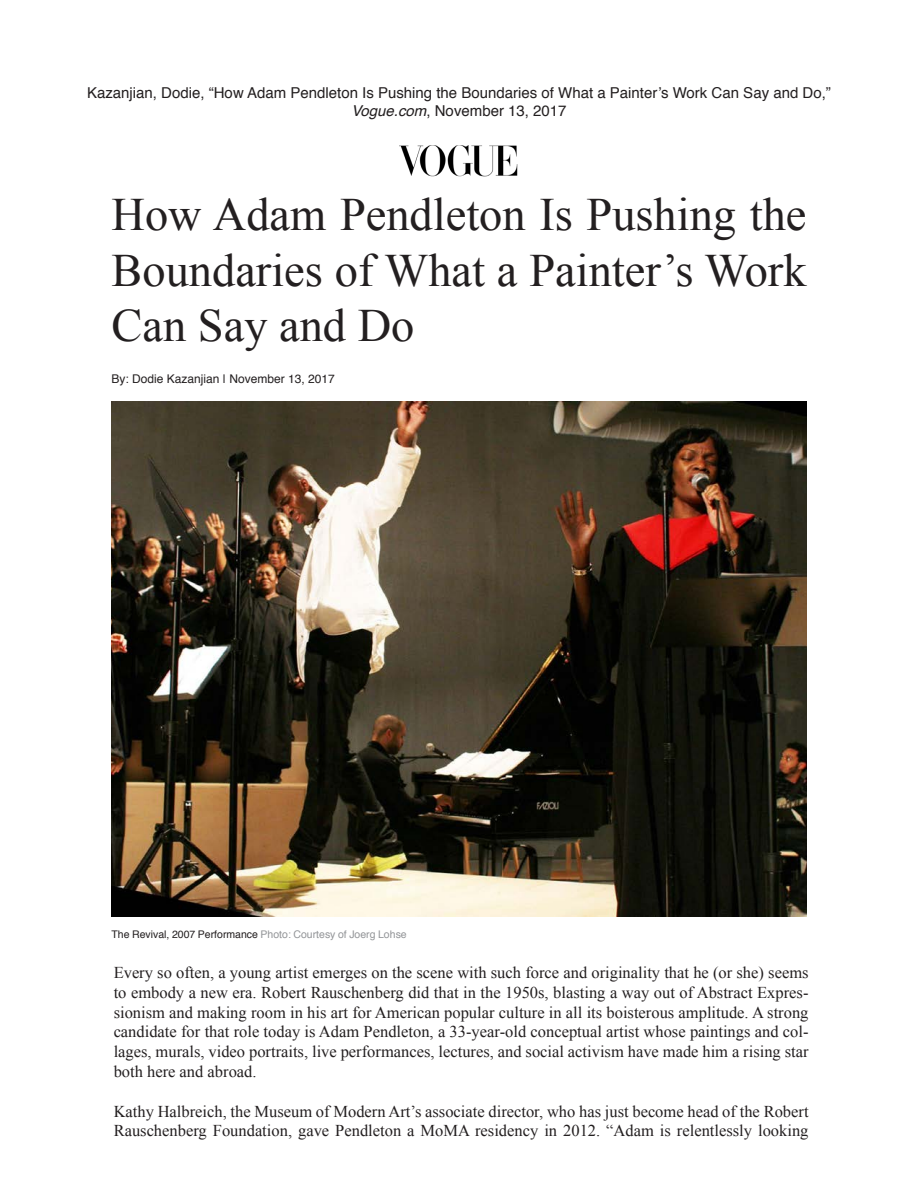
<style>
.page{position:relative;width:918px;height:1188px;background:#fff}
.page>*{position:absolute;margin:0;border:0;box-sizing:border-box;transform-origin:0 0}
.t1{font:46.35px/55.7px "Times New Roman";color:#231f20;text-align:justify}
.t2{font:16.5px/19.8px "Times New Roman";color:#231f20;text-align:justify}
.t3{font:15px/18px "Helvetica";color:#231f20;text-align:center}
.t4{font:12px "Helvetica";color:#231f20}
.t5{font:10.5px "Helvetica";color:#231f20}
.s1{font-style:italic}
.s2{color:#939598}
</style>
<div class="page">
<img style="left:399px;top:146px;width:119px;height:30px">
<img style="left:112px;top:401px;width:694px;height:515px">
<p class="t3" style="left:87px;top:84px;width:745px">Kazanjian, Dodie, “How Adam Pendleton Is Pushing the Boundaries of What a Painter’s Work Can Say and Do,”<br><span class="s1">Vogue.com</span>, November 13, 2017</p>
<p class="t1" style="left:112px;top:186px;width:696px">How Adam Pendleton Is Pushing the Boundaries of What a Painter’s Work Can Say and Do</p>
<p class="t4" style="left:112px;top:369px;width:225px">By: Dodie Kazanjian | November 13, 2017</p>
<p class="t5" style="left:112px;top:927px;width:297px">The Revival, 2007 Performance <span class="s2">Photo: Courtesy of Joerg Lohse</span></p>
<p class="t2" style="left:114px;top:962px;width:696px">Every so often, a young artist emerges on the scene with such force and originality that he (or she) seems to embody a new era. Robert Rauschenberg did that in the 1950s, blasting a way out of Abstract Expres&shy;sionism and making room in his art for American popular culture in all its boisterous amplitude. A strong candidate for that role today is Adam Pendleton, a 33-year-old conceptual artist whose paintings and col&shy;lages, murals, video portraits, live performances, lectures, and social activism have made him a rising star both here and abroad.</p>
<p class="t2" style="left:114px;top:1101px;width:696px">Kathy Halbreich, the Museum of Modern Art’s associate director, who has just become head of the Robert<br>Rauschenberg Foundation, gave Pendleton a MoMA residency in 2012. “Adam is relentlessly looking</p>
</div>
